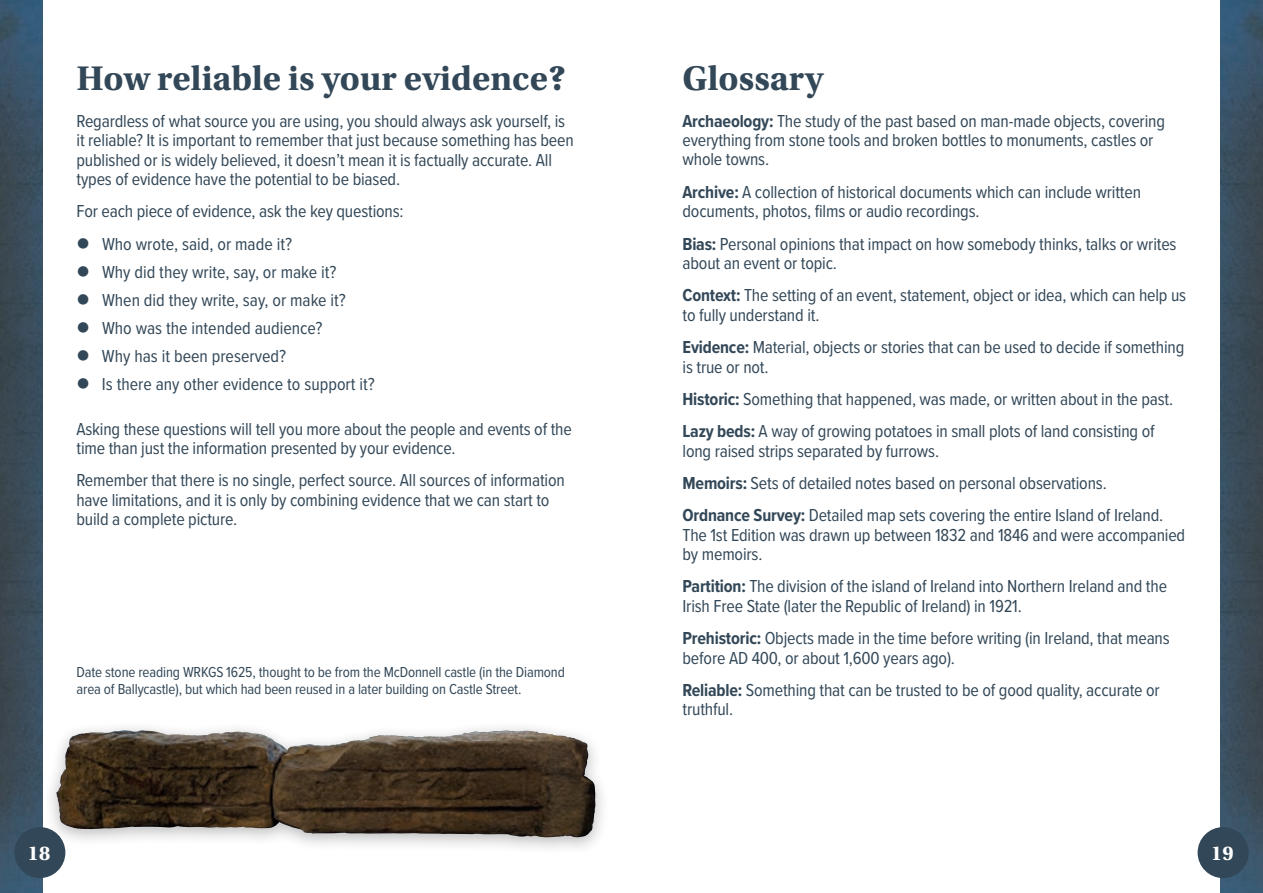
<style>
.page{position:relative;width:1263px;height:893px;background:#fff}
.page>*{position:absolute;margin:0;border:0;box-sizing:border-box;transform-origin:0 0}
.t1{font:700 36px "Utopia Std";color:#324757}
.t2{font:700 21px "Utopia Std";color:#fff}
.t3{font:18px/19.5px "Proxima Nova Cond";letter-spacing:-.01em;color:#324757}
.t4{font:15px/16.5px "Proxima Nova Cond";letter-spacing:-.01em;color:#324757}
.s1{font-weight:700}
</style>
<div class="page">
<img style="left:0;top:0;width:42px;height:893px">
<img style="left:1220px;top:0;width:43px;height:893px">
<div style="left:43px;top:721px;width:566px;height:135px;background:#231f20;opacity:.3"></div>
<img style="left:55px;top:729px;width:540px;height:109px">
<div style="left:14px;top:827px;width:51px;height:51px;background:#324757;border-radius:50%"></div>
<div style="left:1197px;top:827px;width:51px;height:51px;background:#324757;border-radius:50%"></div>
<h1 class="t1" style="left:77px;top:57px;width:491px">How reliable is your evidence?</h1>
<p class="t3" style="left:77px;top:110px;width:499px">Regardless of what source you are using, you should always ask yourself, is it reliable? It is important to remember that just because something has been published or is widely believed, it doesn’t mean it is factually accurate. All types of evidence have the potential to be biased.</p>
<p class="t3" style="left:102px;top:194px;width:303px;line-height:32.2px;text-indent:-26px">For each piece of evidence, ask the key questions:<br>Who wrote, said, or made it?</p>
<p class="t3" style="left:102px;top:257px;width:274px;line-height:28px">Why did they write, say, or make it?<br>When did they write, say, or make it?<br>Who was the intended audience?<br>Why has it been preserved?<br>Is there any other evidence to support it?</p>
<p class="t3" style="left:76px;top:418px;width:497px">Asking these questions will tell you more about the people and events of the time than just the information presented by your evidence.</p>
<p class="t3" style="left:76px;top:470px;width:490px">Remember that there is no single, perfect source. All sources of information have limitations, and it is only by combining evidence that we can start to build a complete picture.</p>
<p class="t4" style="left:77px;top:663px;width:490px">Date stone reading WRKGS 1625, thought to be from the McDonnell castle (in the Diamond area of Ballycastle), but which had been reused in a later building on Castle Street.</p>
<h1 class="t1" style="left:682px;top:57px;width:142px">Glossary</h1>
<p class="t3" style="left:682px;top:110px;width:484px"><span class="s1">Archaeology:</span> The study of the past based on man-made objects, covering everything from stone tools and broken bottles to monuments, castles or whole towns.</p>
<p class="t3" style="left:682px;top:181px;width:460px"><span class="s1">Archive:</span> A collection of historical documents which can include written documents, photos, films or audio recordings.</p>
<p class="t3" style="left:682px;top:233px;width:495px"><span class="s1">Bias:</span> Personal opinions that impact on how somebody thinks, talks or writes about an event or topic.</p>
<p class="t3" style="left:682px;top:285px;width:505px"><span class="s1">Context:</span> The setting of an event, statement, object or idea, which can help us to fully understand it.</p>
<p class="t3" style="left:682px;top:337px;width:503px"><span class="s1">Evidence:</span> Material, objects or stories that can be used to decide if something is true or not.</p>
<p class="t3" style="left:682px;top:382px;width:492px;line-height:32.2px"><span class="s1">Historic:</span> Something that happened, was made, or written about in the past.<br><span class="s1">Lazy beds:</span> A way of growing potatoes in small plots of land consisting of</p>
<p class="t3" style="left:682px;top:434px;width:482px;line-height:32.2px">long raised strips separated by furrows.<br><span class="s1">Memoirs:</span> Sets of detailed notes based on personal observations.<br><span class="s1">Ordnance Survey:</span> Detailed map sets covering the entire Island of Ireland.</p>
<p class="t3" style="left:682px;top:524px;width:504px">The 1st Edition was drawn up between 1832 and 1846 and were accompanied by memoirs.</p>
<p class="t3" style="left:682px;top:576px;width:486px"><span class="s1">Partition:</span> The division of the island of Ireland into Northern Ireland and the<br>Irish Free State (later the Republic of Ireland) in 1921.</p>
<p class="t3" style="left:682px;top:628px;width:489px"><span class="s1">Prehistoric:</span> Objects made in the time before writing (in Ireland, that means before AD 400, or about 1,600 years ago).</p>
<p class="t3" style="left:682px;top:679px;width:479px"><span class="s1">Reliable:</span> Something that can be trusted to be of good quality, accurate or truthful.</p>
<p class="t2" style="left:28px;top:841px;width:24px">18</p>
<p class="t2" style="left:1211px;top:841px;width:24px">19</p>
</div>
